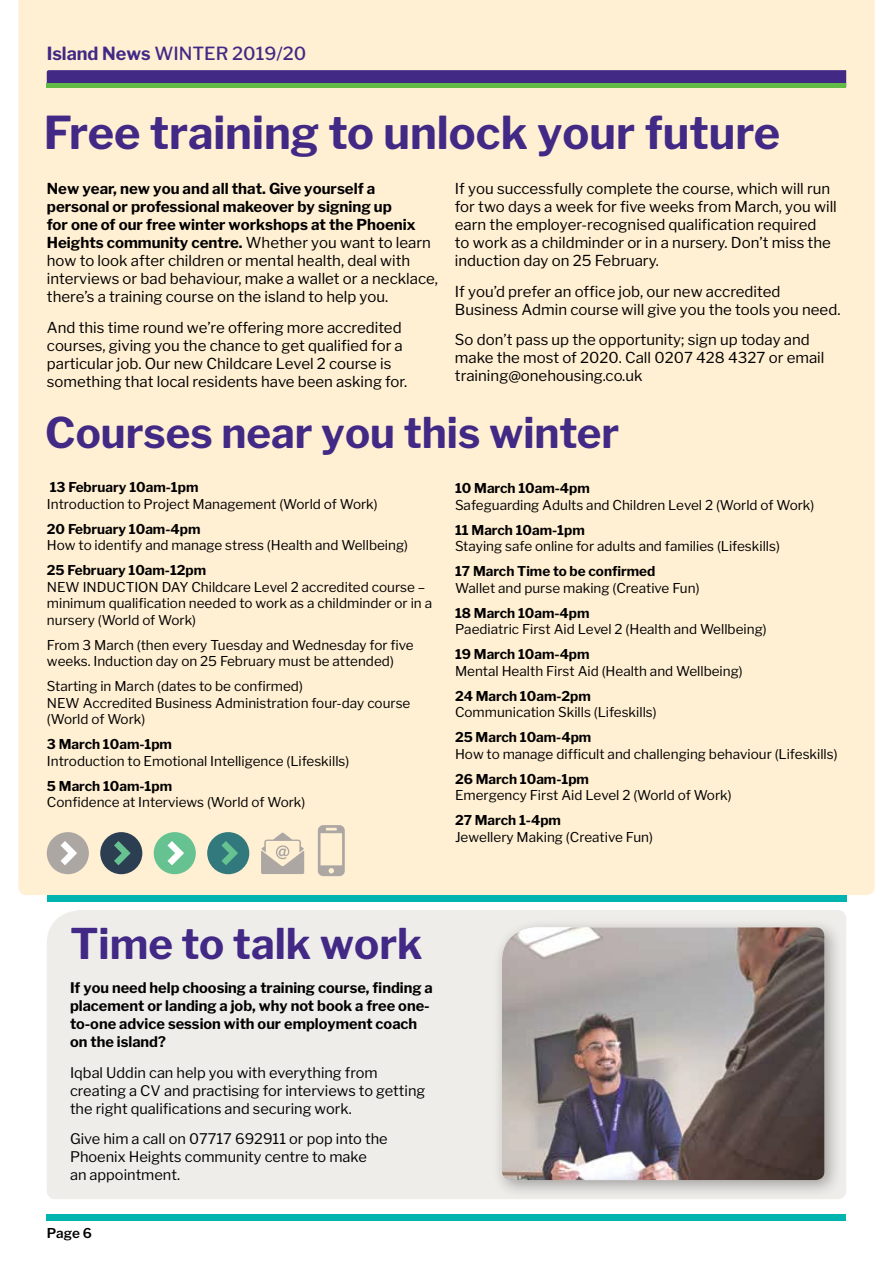
<style>
.page{position:relative;width:893px;height:1263px;background:#fff}
.page>*{position:absolute;margin:0;border:0;box-sizing:border-box;transform-origin:0 0}
.t1{font:700 45px "Libre Franklin";color:#412985}
.t2{font:700 42px "Libre Franklin";color:#412985}
.t3{font:500 18px "Libre Franklin";color:#412985}
.t4{font:15px/18px "Libre Franklin";color:#000}
.t5{font:14.55px/18px "Libre Franklin";color:#000}
.t6{font:700 14.55px/18px "Libre Franklin";color:#000}
.t7{font:13.5px/16.5px "Libre Franklin";color:#000}
.t8{font:700 13.5px "Libre Franklin";color:#000}
.t9{font:600 13.5px "Libre Franklin";color:#000}
.s1{font-weight:700}
</style>
<div class="page">
<div style="left:18px;top:0;width:857px;height:895px;background:#ffefd3"></div>
<div style="left:47px;top:910px;width:799px;height:289px;background:#efedea"></div>
<div style="left:492px;top:917px;width:351px;height:282px;background:#000;opacity:.32"></div>
<img style="left:502px;top:927px;width:322px;height:253px">
<svg style="left:47px;top:70px;width:799px;height:17px;background:#4a4d76"></svg>
<div style="left:47px;top:1214px;width:799px;height:6px;background:#00b5af"></div>
<div style="left:47px;top:895px;width:799px;height:6px;background:#00b5af"></div>
<div style="left:47px;top:832px;width:42px;height:42px;background:#ada7a3;border-radius:50%"></div>
<svg style="left:61px;top:841px;width:16px;height:24px"></svg>
<div style="left:100px;top:832px;width:42px;height:42px;background:#2c3e51;border-radius:50%"></div>
<svg style="left:114px;top:841px;width:16px;height:24px"></svg>
<div style="left:154px;top:832px;width:42px;height:42px;background:#66c290;border-radius:50%"></div>
<svg style="left:167px;top:841px;width:17px;height:24px"></svg>
<div style="left:207px;top:832px;width:42px;height:42px;background:#31797c;border-radius:50%"></div>
<svg style="left:221px;top:841px;width:17px;height:24px"></svg>
<svg style="left:318px;top:825px;width:27px;height:51px"></svg>
<svg style="left:261px;top:832px;width:43px;height:42px;background:#d5caba"></svg>
<p class="t3" style="left:47px;top:43px;width:261px"><span class="s1">Island News</span> WINTER 2019/20</p>
<h1 class="t1" style="left:44px;top:105px;width:738px">Free training to unlock your future</h1>
<p class="t4" style="left:47px;top:179px;width:393px"><span class="s1">New year, new you and all that. Give yourself a personal or professional makeover by signing up<br>for one of our free winter workshops at the Phoenix Heights community centre.</span> Whether you want to learn how to look after children or mental health, deal with interviews or bad behaviour, make a wallet or a necklace, there’s a training course on the island to help you.</p>
<p class="t4" style="left:47px;top:318px;width:362px">And this time round we’re offering more accredited courses, giving you the chance to get qualified for a particular job. Our new Childcare Level 2 course is something that local residents have been asking for.</p>
<p class="t4" style="left:455px;top:179px;width:383px">If you successfully complete the course, which will run for two days a week for five weeks from March, you will earn the employer-recognised qualification required<br>to work as a childminder or in a nursery. Don’t miss the induction day on 25 February.</p>
<p class="t4" style="left:455px;top:282px;width:387px">If you’d prefer an office job, our new accredited<br>Business Admin course will give you the tools you need.</p>
<p class="t4" style="left:455px;top:331px;width:371px">So don’t pass up the opportunity; sign up today and make the most of 2020. Call 0207 428 4327 or email training@onehousing.co.uk</p>
<h2 class="t2" style="left:45px;top:408px;width:576px">Courses near you this winter</h2>
<p class="t8" style="left:50px;top:479px;width:150px">13 February 10am-1pm</p>
<p class="t7" style="left:47px;top:496px;width:332px">Introduction to Project Management (World of Work)</p>
<p class="t8" style="left:47px;top:521px;width:155px">20 February 10am-4pm</p>
<p class="t7" style="left:47px;top:537px;width:363px">How to identify and manage stress (Health and Wellbeing)</p>
<p class="t8" style="left:47px;top:562px;width:161px">25 February 10am-12pm</p>
<p class="t7" style="left:47px;top:579px;width:387px">NEW INDUCTION DAY Childcare Level 2 accredited course – minimum qualification needed to work as a childminder or in a nursery (World of Work)</p>
<p class="t7" style="left:47px;top:637px;width:368px">From 3 March (then every Tuesday and Wednesday for five weeks. Induction day on 25 February must be attended)</p>
<p class="t7" style="left:47px;top:678px;width:365px">Starting in March (dates to be confirmed)<br>NEW Accredited Business Administration four-day course (World of Work)</p>
<p class="t8" style="left:47px;top:736px;width:127px">3 March 10am-1pm</p>
<p class="t7" style="left:47px;top:753px;width:304px">Introduction to Emotional Intelligence (Lifeskills)</p>
<p class="t8" style="left:47px;top:778px;width:127px">5 March 10am-1pm</p>
<p class="t7" style="left:47px;top:794px;width:260px">Confidence at Interviews (World of Work)</p>
<p class="t8" style="left:455px;top:480px;width:136px">10 March 10am-4pm</p>
<p class="t7" style="left:455px;top:497px;width:361px">Safeguarding Adults and Children Level 2 (World of Work)</p>
<p class="t8" style="left:455px;top:522px;width:131px">11 March 10am-1pm</p>
<p class="t7" style="left:455px;top:538px;width:326px">Staying safe online for adults and families (Lifeskills)</p>
<p class="t8" style="left:455px;top:563px;width:202px">17 March Time to be confirmed</p>
<p class="t7" style="left:455px;top:580px;width:246px">Wallet and purse making (Creative Fun)</p>
<p class="t8" style="left:455px;top:605px;width:136px">18 March 10am-4pm</p>
<p class="t7" style="left:455px;top:621px;width:313px">Paediatric First Aid Level 2 (Health and Wellbeing)</p>
<p class="t8" style="left:455px;top:646px;width:136px">19 March 10am-4pm</p>
<p class="t7" style="left:455px;top:663px;width:289px">Mental Health First Aid (Health and Wellbeing)</p>
<p class="t8" style="left:455px;top:688px;width:137px">24 March 10am-2pm</p>
<p class="t7" style="left:455px;top:704px;width:203px">Communication Skills (Lifeskills)</p>
<p class="t8" style="left:455px;top:729px;width:138px">25 March 10am-4pm</p>
<p class="t7" style="left:455px;top:746px;width:384px">How to manage difficult and challenging behaviour (Lifeskills)</p>
<p class="t8" style="left:455px;top:771px;width:136px">26 March 10am-1pm</p>
<p class="t7" style="left:455px;top:787px;width:278px">Emergency First Aid Level 2 (World of Work)</p>
<p class="t8" style="left:455px;top:812px;width:107px">27 March 1-4pm</p>
<p class="t7" style="left:455px;top:829px;width:199px">Jewellery Making (Creative Fun)</p>
<h2 class="t2" style="left:70px;top:919px;width:354px">Time to talk work</h2>
<p class="t6" style="left:70px;top:979px;width:364px">If you need help choosing a training course, finding a placement or landing a job, why not book a free one&shy;to-one advice session with our employment coach on the island?</p>
<p class="t5" style="left:70px;top:1063px;width:357px">Iqbal Uddin can help you with everything from creating a CV and practising for interviews to getting the right qualifications and securing work.</p>
<p class="t5" style="left:70px;top:1130px;width:319px">Give him a call on 07717 692911 or pop into the<br>Phoenix Heights community centre to make<br>an appointment.</p>
<p class="t9" style="left:47px;top:1225px;width:47px">Page 6</p>
</div>
